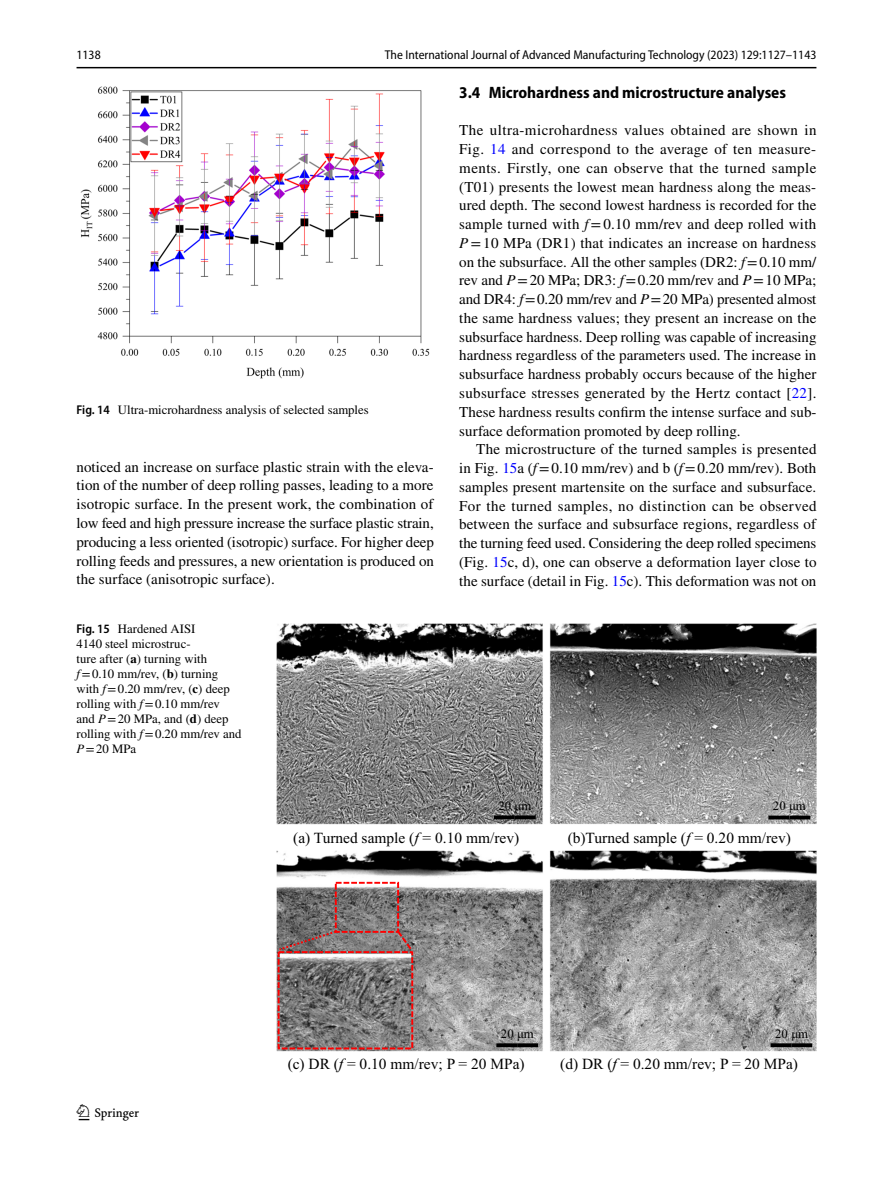
<style>
.page{position:relative;width:893px;height:1187px;background:#fff}
.page>*{position:absolute;margin:0;border:0;box-sizing:border-box;transform-origin:0 0}
.t1{font:22.5px "Springnew Regular 2";color:#000}
.t2{font:700 semi-condensed 16.5px "Myriad Pro";color:#000}
.t3{font:15.45px "Times New Roman";color:#000}
.t4{font:15px/18.8px "STIX";letter-spacing:.005em;color:#000;text-align:justify}
.t5{font:12.75px/15px "STIX";color:#000}
.t6{font:semi-condensed 12.75px "Myriad Pro";color:#000}
.t7{font:12.75px "Times New Roman";color:#000}
.s1{font-family:"Myriad Pro";font-weight:600;font-stretch:semi-condensed}
.s2{font-weight:700}
.s3{font-style:italic}
.s4{color:#00f}
.s5{font-family:"Times New Roman PS Italic MT4"}
</style>
<div class="page">
<hr style="left:77px;top:67px;width:739px;height:1px;background:#000">
<img style="left:81px;top:87px;width:348px;height:291px">
<img style="left:276px;top:623px;width:540px;height:427px">
<div style="left:335px;top:881px;width:64px;height:51px;border:2px dashed #f00"></div>
<div style="left:278px;top:951px;width:135px;height:98px;border:2px dashed #f00"></div>
<svg style="left:277px;top:929px;width:61px;height:22px"></svg>
<svg style="left:395px;top:928px;width:19px;height:24px"></svg>
<svg style="left:517px;top:1043px;width:21px;height:4px"></svg>
<svg style="left:496px;top:1043px;width:21px;height:4px"></svg>
<svg style="left:515px;top:815px;width:21px;height:4px"></svg>
<svg style="left:494px;top:815px;width:21px;height:4px"></svg>
<svg style="left:791px;top:1043px;width:21px;height:4px"></svg>
<svg style="left:771px;top:1043px;width:20px;height:4px"></svg>
<svg style="left:789px;top:815px;width:21px;height:4px"></svg>
<svg style="left:768px;top:815px;width:21px;height:4px"></svg>
<p class="t6" style="left:77px;top:48px;width:26px">1138</p>
<p class="t6" style="left:385px;top:48px;width:433px">The International Journal of Advanced Manufacturing Technology (2023) 129:1127–1143</p>
<p class="t5" style="left:77px;top:402px;width:294px"><span class="s1">Fig. 14</span> Ultra-microhardness analysis of selected samples</p>
<p class="t4" style="left:77px;top:458px;width:359px">noticed an increase on surface plastic strain with the eleva&shy;tion of the number of deep rolling passes, leading to a more isotropic surface. In the present work, the combination of low feed and high pressure increase the surface plastic strain, producing a less oriented (isotropic) surface. For higher deep rolling feeds and pressures, a new orientation is produced on the surface (anisotropic surface).</p>
<p class="t5" style="left:77px;top:622px;width:167px"><span class="s1">Fig. 15</span> Hardened AISI<br>4140 steel microstruc-<br>ture after (<span class="s2">a</span>) turning with <span class="s3">f</span>=0.10 mm/rev, (<span class="s2">b</span>) turning with <span class="s3">f</span>=0.20 mm/rev, (<span class="s2">c</span>) deep rolling with <span class="s3">f</span>=0.10 mm/rev<br>and <span class="s3">P</span>=20 MPa, and (<span class="s2">d</span>) deep rolling with <span class="s3">f</span>=0.20 mm/rev and<br><span class="s3">P</span>=20 MPa</p>
<p class="t2" style="left:459px;top:83px;width:328px">3.4 Microhardness and microstructure analyses</p>
<p class="t4" style="left:459px;top:122px;width:359px">The ultra-microhardness values obtained are shown in Fig. <span class="s4">14</span> and correspond to the average of ten measure&shy;ments. Firstly, one can observe that the turned sample (T01) presents the lowest mean hardness along the meas&shy;ured depth. The second lowest hardness is recorded for the sample turned with <span class="s3">f</span>=0.10 mm/rev and deep rolled with <span class="s3">P</span>=10 MPa (DR1) that indicates an increase on hardness on the subsurface. All the other samples (DR2: <span class="s3">f</span>=0.10 mm/ rev and <span class="s3">P</span>=20 MPa; DR3: <span class="s3">f</span>=0.20 mm/rev and <span class="s3">P</span>=10 MPa; and DR4: <span class="s3">f</span>=0.20 mm/rev and <span class="s3">P</span>=20 MPa) presented almost the same hardness values; they present an increase on the subsurface hardness. Deep rolling was capable of increasing hardness regardless of the parameters used. The increase in subsurface hardness probably occurs because of the higher subsurface stresses generated by the Hertz contact [<span class="s4">22</span>].<br>These hardness results confirm the intense surface and sub&shy;surface deformation promoted by deep rolling.</p>
<p class="t4" style="left:459px;top:441px;width:359px;text-indent:17px">The microstructure of the turned samples is presented in Fig. <span class="s4">15</span>a (<span class="s3">f</span>=0.10 mm/rev) and b (<span class="s3">f</span>=0.20 mm/rev). Both samples present martensite on the surface and subsurface.<br>For the turned samples, no distinction can be observed between the surface and subsurface regions, regardless of the turning feed used. Considering the deep rolled specimens (Fig. <span class="s4">15</span>c, d), one can observe a deformation layer close to the surface (detail in Fig. <span class="s4">15</span>c). This deformation was not on</p>
<p class="t7" style="left:498px;top:801px;width:34px">20 μm</p>
<p class="t7" style="left:773px;top:801px;width:34px">20 μm</p>
<p class="t3" style="left:293px;top:832px;width:227px">(a) Turned sample (<span class="s5">f</span> = 0.10 mm/rev)</p>
<p class="t3" style="left:568px;top:832px;width:225px">(b)Turned sample (<span class="s5">f</span> = 0.20 mm/rev)</p>
<p class="t7" style="left:501px;top:1029px;width:34px">20 μm</p>
<p class="t7" style="left:775px;top:1029px;width:34px">20 μm</p>
<h1 class="t1" style="left:79px;top:1104px;width:62px">1 3</h1>
<p class="t3" style="left:288px;top:1058px;width:238px">(c) DR (<span class="s5">f</span> = 0.10 mm/rev; P = 20 MPa)</p>
<p class="t3" style="left:560px;top:1058px;width:239px">(d) DR (<span class="s5">f</span> = 0.20 mm/rev; P = 20 MPa)</p>
</div>
